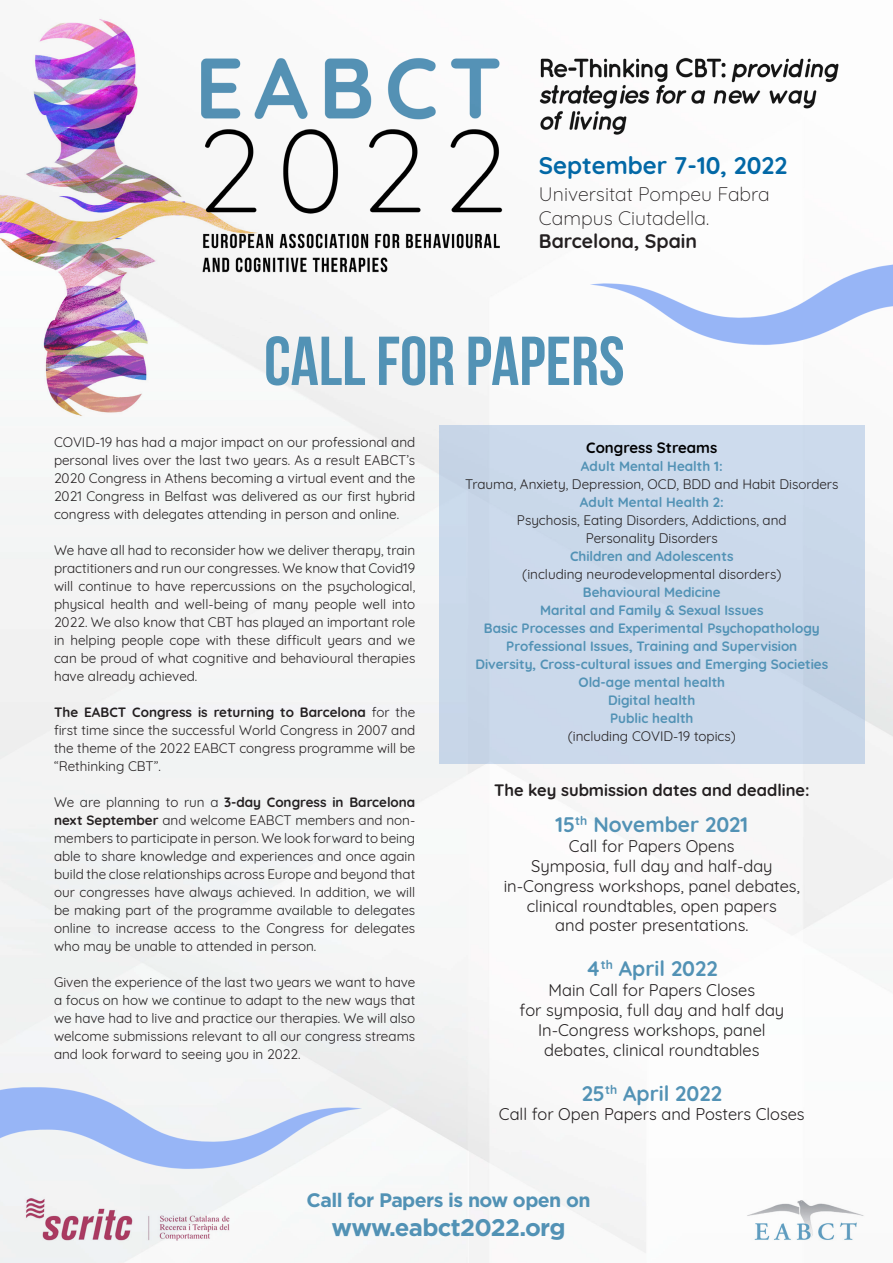
<style>
.page{position:relative;width:893px;height:1263px;background:#fff}
.page>*{position:absolute;margin:0;border:0;box-sizing:border-box;transform-origin:0 0}
.t1{font:700 24px "Quicksand";color:#0268a6}
.t2{font:700 24px "Gotham";letter-spacing:-.03em;color:#5292b5}
.t3{font:700 21px "Quicksand";color:#5292b5}
.t4{font:300 19.5px "Quicksand";color:#231f20}
.t5{font:700 19.5px "Gotham";letter-spacing:-.03em;color:#5292b5}
.t6{font:700 19.5px "Quicksand";color:#231f20}
.t7{font:16.5px/19.8px "Quicksand";color:#231f20;text-align:center}
.t8{font:700 16.5px "Quicksand";color:#231f20}
.t9{font:700 15px "Quicksand";color:#000001}
.t10{font:13.5px/18px "Quicksand";color:#231f20;text-align:justify}
.t11{font:700 13.5px "Quicksand";color:#5292b5}
.s1{font-weight:700}
</style>
<div class="page">
<div style="left:439px;top:425px;width:426px;height:339px;background:#cbd9eb"></div>
<svg style="left:266px;top:336px;width:357px;height:49px"></svg>
<img style="left:591px;top:263px;width:302px;height:92px">
<img style="left:0;top:1087px;width:361px;height:92px">
<img style="left:22px;top:1194px;width:213px;height:51px">
<img style="left:747px;top:1192px;width:118px;height:58px">
<img style="left:0;top:8px;width:259px;height:425px">
<img style="left:174px;top:37px;width:342px;height:262px">
<img style="left:516px;top:37px;width:323px;height:113px">
<p class="t1" style="left:539px;top:146px;width:250px">September 7-10, 2022</p>
<p class="t4" style="left:539px;top:179px;width:232px">Universitat Pompeu Fabra</p>
<p class="t4" style="left:539px;top:203px;width:172px">Campus Ciutadella.</p>
<p class="t6" style="left:539px;top:225px;width:160px">Barcelona, Spain</p>
<p class="t10" style="left:54px;top:432px;width:363px">COVID-19 has had a major impact on our professional and personal lives over the last two years. As a result EABCT’s 2020 Congress in Athens becoming a virtual event and the 2021 Congress in Belfast was delivered as our first hybrid congress with delegates attending in person and online.</p>
<p class="t10" style="left:54px;top:540px;width:363px">We have all had to reconsider how we deliver therapy, train practitioners and run our congresses. We know that Covid19 will continue to have repercussions on the psychological, physical health and well-being of many people well into 2022. We also know that CBT has played an important role in helping people cope with these difficult years and we can be proud of what cognitive and behavioural therapies have already achieved.</p>
<p class="t10" style="left:54px;top:702px;width:363px"><span class="s1">The EABCT Congress is returning to Barcelona</span> for the first time since the successful World Congress in 2007 and the theme of the 2022 EABCT congress programme will be “Rethinking CBT”.</p>
<p class="t10" style="left:54px;top:792px;width:363px">We are planning to run a <span class="s1">3-day Congress in Barcelona next September</span> and welcome EABCT members and non&shy;members to participate in person. We look forward to being able to share knowledge and experiences and once again build the close relationships across Europe and beyond that our congresses have always achieved. In addition, we will be making part of the programme available to delegates online to increase access to the Congress for delegates who may be unable to attended in person.</p>
<p class="t10" style="left:54px;top:972px;width:363px">Given the experience of the last two years we want to have a focus on how we continue to adapt to the new ways that we have had to live and practice our therapies. We will also welcome submissions relevant to all our congress streams and look forward to seeing you in 2022.</p>
<p class="t9" style="left:586px;top:435px;width:133px">Congress Streams</p>
<p class="t11" style="left:581px;top:455px;width:143px">Adult Mental Health 1:</p>
<p class="t10" style="left:465px;top:474px;width:375px">Trauma, Anxiety, Depression, OCD, BDD and Habit Disorders</p>
<p class="t11" style="left:580px;top:491px;width:146px">Adult Mental Health 2:</p>
<p class="t10" style="left:517px;top:510px;width:271px">Psychosis, Eating Disorders, Addictions, and</p>
<p class="t10" style="left:586px;top:528px;width:133px">Personality Disorders</p>
<p class="t11" style="left:570px;top:545px;width:165px">Children and Adolescents</p>
<p class="t10" style="left:522px;top:564px;width:261px">(including neurodevelopmental disorders)</p>
<p class="t11" style="left:583px;top:581px;width:139px">Behavioural Medicine</p>
<p class="t11" style="left:540px;top:599px;width:225px">Marital and Family &amp; Sexual Issues</p>
<p class="t11" style="left:484px;top:617px;width:337px">Basic Processes and Experimental Psychopathology</p>
<p class="t11" style="left:506px;top:635px;width:293px">Professional Issues, Training and Supervision</p>
<p class="t11" style="left:475px;top:653px;width:354px">Diversity, Cross-cultural issues and Emerging Societies</p>
<p class="t11" style="left:578px;top:671px;width:148px">Old-age mental health</p>
<p class="t11" style="left:608px;top:689px;width:89px">Digital health</p>
<p class="t11" style="left:610px;top:707px;width:85px">Public health</p>
<p class="t10" style="left:568px;top:726px;width:170px">(including COVID-19 topics)</p>
<p class="t8" style="left:494px;top:776px;width:317px">The key submission dates and deadline:</p>
<p class="t3" style="left:555px;top:807px;width:194px">15<sup>th</sup> November 2021</p>
<p class="t7" style="left:569px;top:835px;width:167px">Call for Papers Opens</p>
<p class="t7" style="left:531px;top:854px;width:243px">Symposia, full day and half-day</p>
<p class="t7" style="left:504px;top:874px;width:298px">in-Congress workshops, panel debates, clinical roundtables, open papers</p>
<p class="t7" style="left:555px;top:914px;width:195px">and poster presentations.</p>
<p class="t3" style="left:586px;top:951px;width:133px">4<sup>th</sup> April 2022</p>
<p class="t7" style="left:548px;top:979px;width:208px">Main Call for Papers Closes</p>
<p class="t7" style="left:520px;top:998px;width:266px">for symposia, full day and half day</p>
<p class="t7" style="left:538px;top:1018px;width:229px">In-Congress workshops, panel</p>
<p class="t7" style="left:544px;top:1038px;width:217px">debates, clinical roundtables</p>
<p class="t3" style="left:582px;top:1076px;width:142px">25<sup>th</sup> April 2022</p>
<p class="t7" style="left:499px;top:1103px;width:307px">Call for Open Papers and Posters Closes</p>
<p class="t5" style="left:307px;top:1187px;width:286px">Call for Papers is now open on</p>
<p class="t2" style="left:332px;top:1211px;width:235px">www.eabct2022.org</p>
</div>
